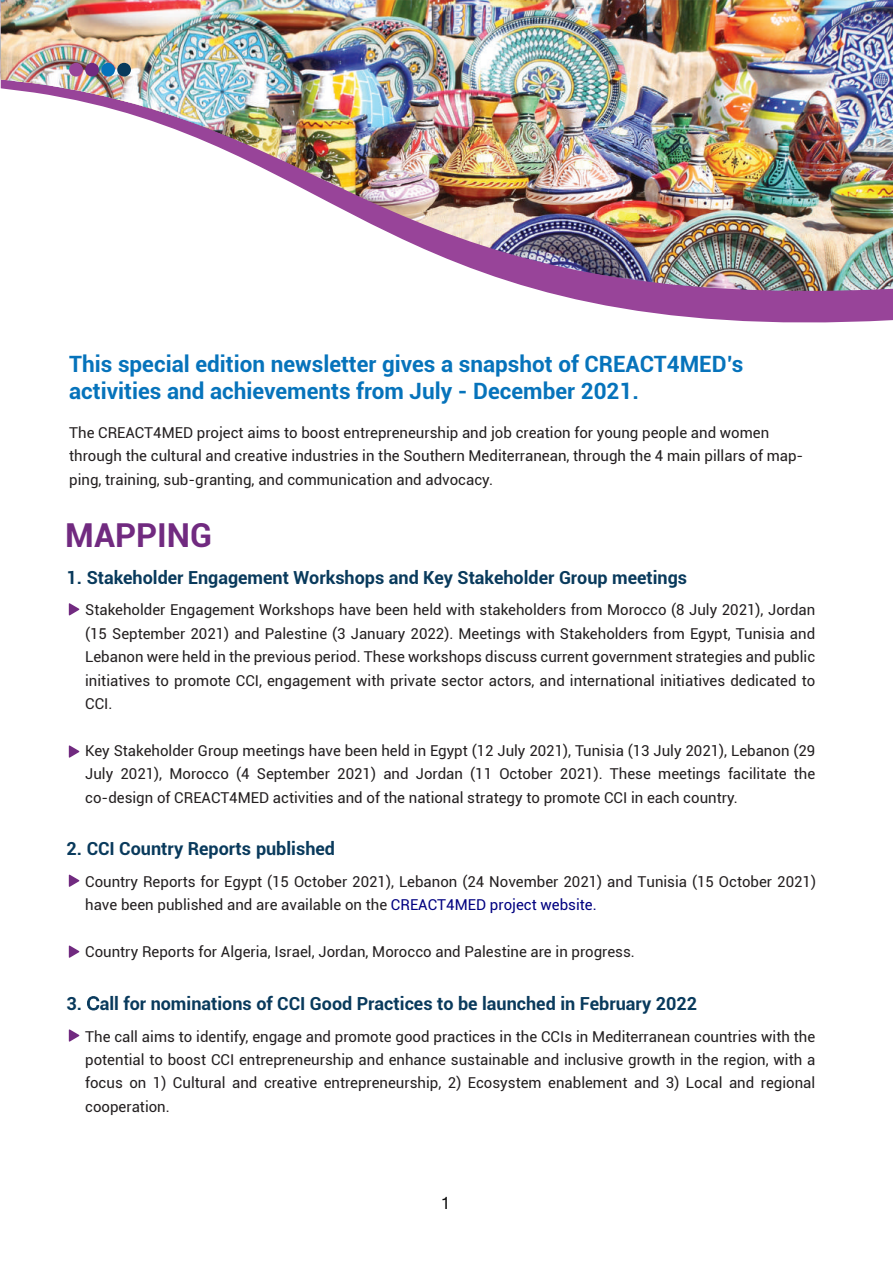
<style>
.page{position:relative;width:893px;height:1263px;background:#fff}
.page>*{position:absolute;margin:0;border:0;box-sizing:border-box;transform-origin:0 0}
.t1{font:700 33px "Roboto";color:#712a80}
.t2{font:700 22.5px/27px "Roboto";color:#0673bb}
.t3{font:700 18px "Roboto";color:#093a5c}
.t4{font:16.5px "Microsoft Sans Serif";color:#0b0b0b}
.t5{font:15px/23.4px "Roboto";color:#231f20;text-align:justify}
.s1{color:#000080}
.s2{font-family:"Microsoft Sans Serif";font-weight:400}
</style>
<div class="page">
<svg style="left:654px;top:313px;width:239px;height:10px;fill:#984499"></svg>
<img style="left:1px;top:0;width:892px;height:313px">
<div style="left:69px;top:63px;width:14px;height:14px;background:#984499;border-radius:50%"></div>
<div style="left:85px;top:63px;width:14px;height:14px;background:#712a80;border-radius:50%"></div>
<div style="left:101px;top:63px;width:14px;height:14px;background:#0673bb;border-radius:50%"></div>
<div style="left:117px;top:63px;width:14px;height:14px;background:#093a5c;border-radius:50%"></div>
<svg style="left:69px;top:603px;width:11px;height:13px"></svg>
<svg style="left:69px;top:745px;width:11px;height:13px"></svg>
<svg style="left:69px;top:874px;width:11px;height:13px"></svg>
<svg style="left:69px;top:945px;width:11px;height:13px"></svg>
<svg style="left:69px;top:1029px;width:11px;height:13px"></svg>
<h2 class="t2" style="left:69px;top:349px;width:676px">This special edition newsletter gives a snapshot of CREACT4MED’s activities and achievements from July - December 2021.</h2>
<p class="t5" style="left:69px;top:420px;width:736px;text-align:left">The CREACT4MED project aims to boost entrepreneurship and job creation for young people and women through the cultural and creative industries in the Southern Mediterranean, through the 4 main pillars of map&shy;ping, training, sub-granting, and communication and advocacy.</p>
<h1 class="t1" style="left:65px;top:512px;width:148px">MAPPING</h1>
<p class="t3" style="left:67px;top:564px;width:622px">1. Stakeholder Engagement Workshops and Key Stakeholder Group meetings</p>
<p class="t5" style="left:85px;top:598px;width:732px">Stakeholder Engagement Workshops have been held with stakeholders from Morocco (8 July 2021), Jordan (15 September 2021) and Palestine (3 January 2022). Meetings with Stakeholders from Egypt, Tunisia and Lebanon were held in the previous period. These workshops discuss current government strategies and public initiatives to promote CCI, engagement with private sector actors, and international initiatives dedicated to CCI.</p>
<p class="t5" style="left:85px;top:738px;width:732px">Key Stakeholder Group meetings have been held in Egypt (12 July 2021), Tunisia (13 July 2021), Lebanon (29<br>July 2021), Morocco (4 September 2021) and Jordan (11 October 2021). These meetings facilitate the co-design of CREACT4MED activities and of the national strategy to promote CCI in each country.</p>
<p class="t3" style="left:67px;top:836px;width:270px">2. CCI Country Reports published</p>
<p class="t5" style="left:85px;top:869px;width:732px">Country Reports for Egypt (15 October 2021), Lebanon (24 November 2021) and Tunisia (15 October 2021) have been published and are available on the <span class="s1">CREACT4MED project website.</span></p>
<p class="t5" style="left:85px;top:939px;width:551px">Country Reports for Algeria, Israel, Jordan, Morocco and Palestine are in progress.</p>
<p class="t3" style="left:67px;top:991px;width:632px">3. <span class="s2">C</span>all for nominations of CCI Good Practices to be launched in February 2022</p>
<p class="t5" style="left:85px;top:1024px;width:732px">The call aims to identify, engage and promote good practices in the CCIs in Mediterranean countries with the potential to boost CCI entrepreneurship and enhance sustainable and inclusive growth in the region, with a focus on 1) Cultural and creative entrepreneurship, 2) Ecosystem enablement and 3) Local and regional cooperation.</p>
<p class="t4" style="left:441px;top:1194px;width:11px">1</p>
</div>
